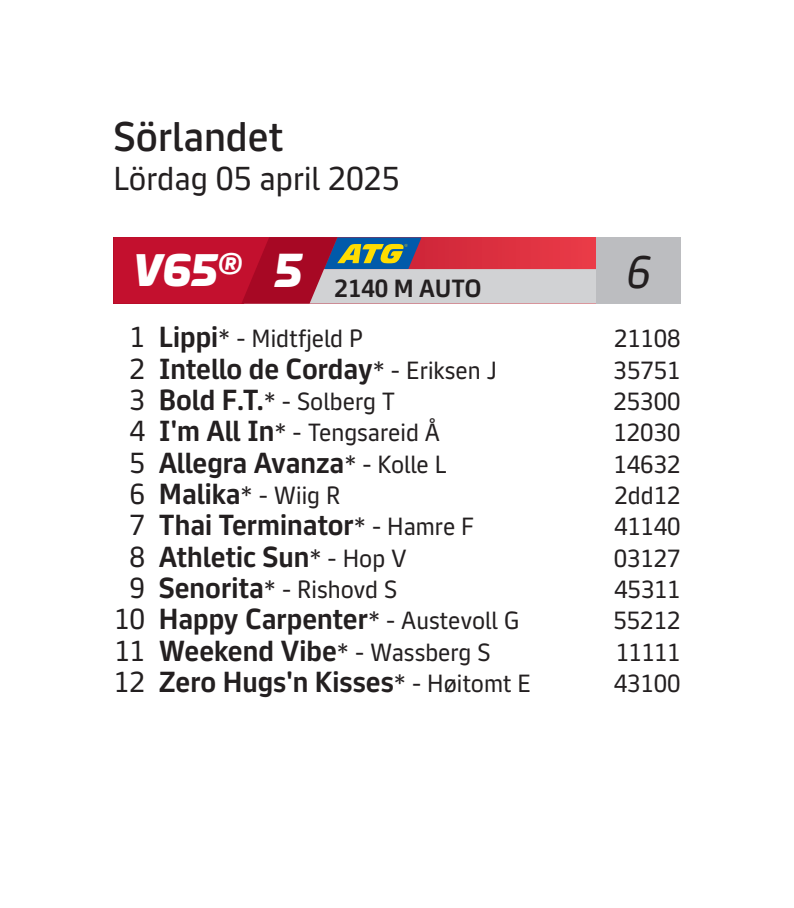
<style>
.page{position:relative;width:794px;height:908px;background:#fff}
.page>*{position:absolute;margin:0;border:0;box-sizing:border-box;transform-origin:0 0}
.t1{font:46px "ATG Rubrik";color:#fff}
.t2{font:44px "ATG Rubrik";color:#fff}
.t3{font:italic 44px "ATG Text";color:#231f20}
.t4{font:500 40px "ATG Text";color:#231f20}
.t5{font:32px "ATG Text";color:#231f20}
.HorseAndRider{font:700 28px "ATG Text";color:#231f20}
.S_REKORD{font:28px "ATG Text";color:#231f20}
.HorseAndRider-2{font:24px "ATG Text";color:#231f20}
.S_REKORD-2{font:24px "ATG Text";color:#231f20}
.t6{font:700 24px "ATG Text";color:#231f20}
.s1{font-weight:700;font-size:28px}
.s2{font-weight:400;font-size:24px}
</style>
<div class="page">
<div style="left:595px;top:237px;width:85px;height:66px;background:#bcbdc0"></div>
<svg style="left:113px;top:237px;width:483px;height:66px;background:#bd5766"></svg>
<p class="t4" style="left:113px;top:113px;width:171px">Sörlandet</p>
<p class="t5" style="left:113px;top:159px;width:288px">Lördag 05 april 2025</p>
<p class="t2" style="left:134px;top:244px;width:108px">V65®</p>
<p class="t1" style="left:275px;top:243px;width:29px">5</p>
<p class="t6" style="left:334px;top:274px;width:149px">2140 M AUTO</p>
<p class="t3" style="left:626px;top:246px;width:26px">6</p>
<p class="S_REKORD" style="left:129px;top:320px;width:17px">1</p>
<p class="HorseAndRider-2" style="left:159px;top:324px;width:206px"><span class="s1">Lippi</span>* - Midtfjeld P</p>
<p class="S_REKORD-2" style="left:614px;top:324px;width:68px">21108</p>
<p class="S_REKORD" style="left:129px;top:352px;width:17px">2</p>
<p class="HorseAndRider" style="left:159px;top:351px;width:340px">Intello de Corday<span class="s2">* - Eriksen J</span></p>
<p class="S_REKORD-2" style="left:613px;top:356px;width:68px">35751</p>
<p class="S_REKORD" style="left:129px;top:383px;width:17px">3</p>
<p class="HorseAndRider-2" style="left:159px;top:387px;width:238px"><span class="s1">Bold F.T.</span>* - Solberg T</p>
<p class="S_REKORD-2" style="left:613px;top:387px;width:69px">25300</p>
<p class="S_REKORD" style="left:129px;top:414px;width:17px">4</p>
<p class="HorseAndRider-2" style="left:159px;top:418px;width:283px"><span class="s1">I'm All In</span>* - Tengsareid Å</p>
<p class="S_REKORD-2" style="left:613px;top:418px;width:69px">12030</p>
<p class="S_REKORD" style="left:129px;top:446px;width:17px">5</p>
<p class="HorseAndRider" style="left:159px;top:445px;width:289px">Allegra Avanza<span class="s2">* - Kolle L</span></p>
<p class="S_REKORD-2" style="left:613px;top:449px;width:68px">14632</p>
<p class="S_REKORD" style="left:129px;top:477px;width:17px">6</p>
<p class="HorseAndRider-2" style="left:159px;top:481px;width:183px"><span class="s1">Malika</span>* - Wiig R</p>
<p class="S_REKORD-2" style="left:614px;top:481px;width:67px">2dd12</p>
<p class="S_REKORD" style="left:129px;top:508px;width:17px">7</p>
<p class="HorseAndRider" style="left:159px;top:508px;width:317px">Thai Terminator<span class="s2">* - Hamre F</span></p>
<p class="S_REKORD-2" style="left:614px;top:512px;width:68px">41140</p>
<p class="S_REKORD" style="left:129px;top:540px;width:17px">8</p>
<p class="HorseAndRider" style="left:159px;top:539px;width:250px">Athletic Sun<span class="s2">* - Hop V</span></p>
<p class="S_REKORD-2" style="left:614px;top:543px;width:68px">03127</p>
<p class="S_REKORD" style="left:129px;top:571px;width:17px">9</p>
<p class="HorseAndRider-2" style="left:159px;top:575px;width:240px"><span class="s1">Senorita</span>* - Rishovd S</p>
<p class="S_REKORD-2" style="left:614px;top:575px;width:68px">45311</p>
<p class="S_REKORD" style="left:114px;top:602px;width:33px">10</p>
<p class="HorseAndRider" style="left:159px;top:602px;width:362px">Happy Carpenter<span class="s2">* - Austevoll G</span></p>
<p class="S_REKORD-2" style="left:613px;top:606px;width:69px">55212</p>
<p class="S_REKORD" style="left:114px;top:633px;width:32px">11</p>
<p class="HorseAndRider" style="left:159px;top:633px;width:333px">Weekend Vibe<span class="s2">* - Wassberg S</span></p>
<p class="S_REKORD-2" style="left:616px;top:637px;width:66px">11111</p>
<p class="S_REKORD" style="left:114px;top:665px;width:33px">12</p>
<p class="HorseAndRider" style="left:159px;top:664px;width:374px">Zero Hugs'n Kisses<span class="s2">* - Høitomt E</span></p>
<p class="S_REKORD-2" style="left:614px;top:669px;width:68px">43100</p>
</div>
